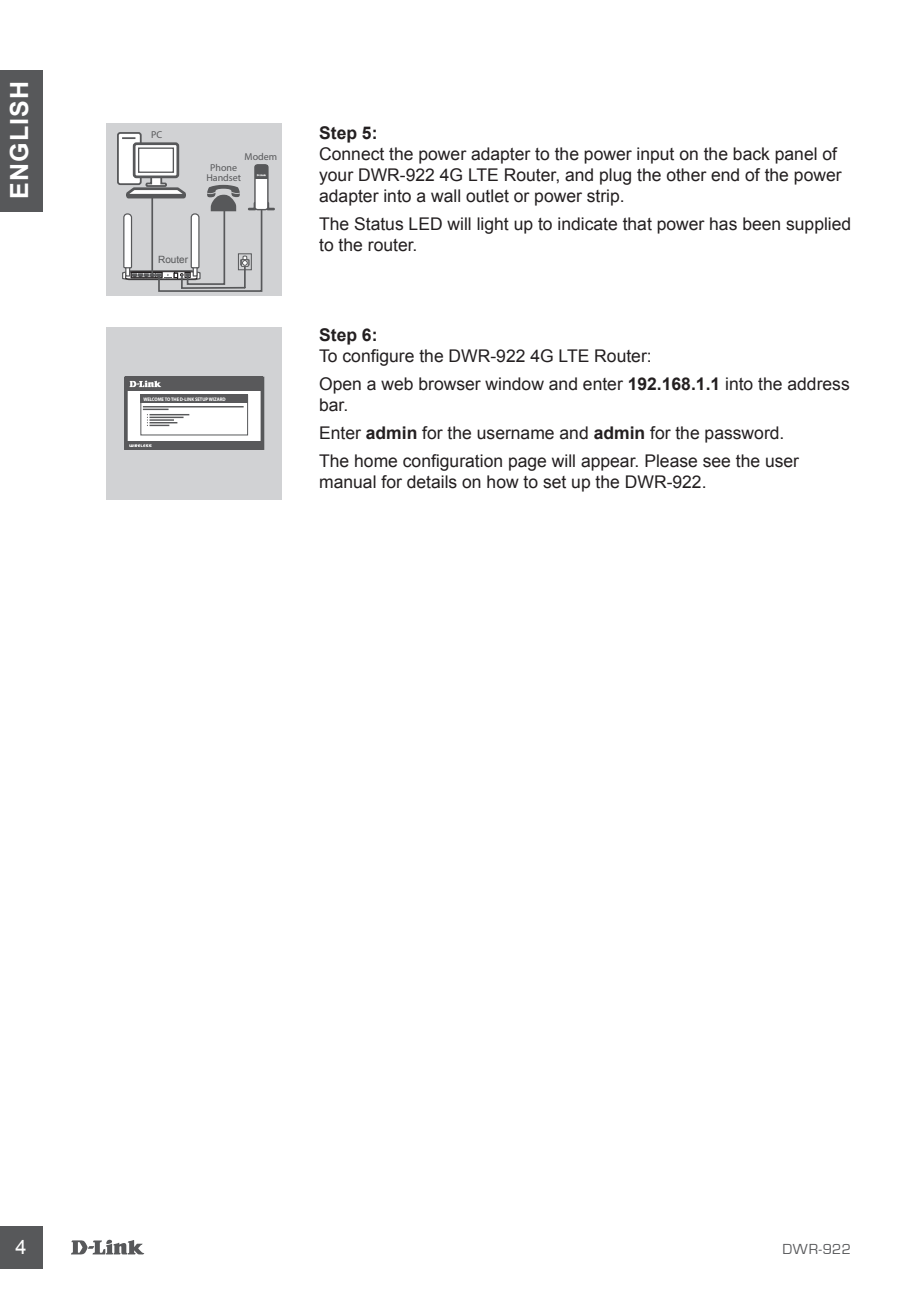
<style>
.page{position:relative;width:922px;height:1297px;background:#fff}
.page>*{position:absolute;margin:0;border:0;box-sizing:border-box;transform-origin:0 0}
.t1{font:700 25px "Arial";letter-spacing:.045em;color:#fff}
.t2{font:20px "Arial";color:#fff}
.t3{font:17.5px/28px "Arial";color:#231f20}
.t4{font:700 17.5px "Arial";color:#231f20}
.t5{font:15px "Eurostile";letter-spacing:.035em;color:#57585a}
.t6{font:10px/10px "Myriad Pro";color:#57585a;text-align:center}
.t7{font:10px "Arial";color:#57585a}
.t8{font:700 5px "Myriad Pro";letter-spacing:-.01em;color:#fff;scale:.9 1}
.s1{font-weight:700}
</style>
<div class="page">
<svg style="left:71px;top:1239px;width:73px;height:15px"></svg>
<div style="left:0;top:1226px;width:43px;height:43px;background:#57585a"></div>
<div style="left:0;top:70px;width:43px;height:142px;background:#57585a"></div>
<div style="left:106px;top:124px;width:176px;height:172px;background:#d1d2d4"></div>
<svg style="left:117px;top:132px;width:158px;height:160px"></svg>
<div style="left:238px;top:253px;width:14px;height:17px;border:1px solid #57585a"></div>
<div style="left:106px;top:327px;width:176px;height:173px;background:#d1d2d4"></div>
<div style="left:124px;top:377px;width:140px;height:73px;background:#fff;border:4px solid #57585a"></div>
<div style="left:140px;top:395px;width:108px;height:40px;border:1px solid #57585a"></div>
<div style="left:140px;top:395px;width:108px;height:8px;background:#59595b"></div>
<div style="left:125px;top:441px;width:138px;height:9px;background:#59595b"></div>
<div style="left:125px;top:377px;width:138px;height:14px;background:#59595b"></div>
<svg style="left:129px;top:444px;width:22px;height:3px"></svg>
<svg style="left:129px;top:381px;width:32px;height:6px"></svg>
<hr style="left:143px;top:406px;width:100px;height:1px;background:#57585a">
<hr style="left:149px;top:414px;width:40px;height:1px;background:#57585a">
<hr style="left:149px;top:417px;width:34px;height:1px;background:#57585a">
<svg style="left:143px;top:409px;width:34px;height:17px"></svg>
<h1 class="t1" style="left:3px;top:199px;width:120px;rotate:-90deg">ENGLISH</h1>
<p class="t6" style="left:151px;top:129px;width:13px">PC</p>
<p class="t6" style="left:244px;top:151px;width:34px">Modem</p>
<p class="t6" style="left:206px;top:162px;width:36px">Phone<br>Handset</p>
<p class="t7" style="left:158px;top:253px;width:32px">Router</p>
<p class="t8" style="left:143px;top:396px;width:93px">WELCOME TO THE D-LINK SETUP WIZARD</p>
<p class="t4" style="left:319px;top:121px;width:60px">Step 5:</p>
<p class="t3" style="left:319px;top:143px;width:524px;line-height:21px">Connect the power adapter to the power input on the back panel of your DWR-922 4G LTE Router, and plug the other end of the power adapter into a wall outlet or power strip.</p>
<p class="t3" style="left:319px;top:213px;width:533px;line-height:21px">The Status LED will light up to indicate that power has been supplied to the router.</p>
<p class="t4" style="left:319px;top:323px;width:60px">Step 6:</p>
<p class="t3" style="left:319px;top:342px;width:532px">To configure the DWR-922 4G LTE Router:<br>Open a web browser window and enter <span class="s1">192.168.1.1</span> into the address</p>
<p class="t3" style="left:319px;top:391px;width:481px">bar.<br>Enter <span class="s1">admin</span> for the username and <span class="s1">admin</span> for the password.<br>The home configuration page will appear. Please see the user</p>
<p class="t3" style="left:319px;top:468px;width:389px">manual for details on how to set up the DWR-922.</p>
<p class="t2" style="left:15px;top:1234px;width:13px">4</p>
<p class="t5" style="left:782px;top:1241px;width:70px">DWR-922</p>
</div>
